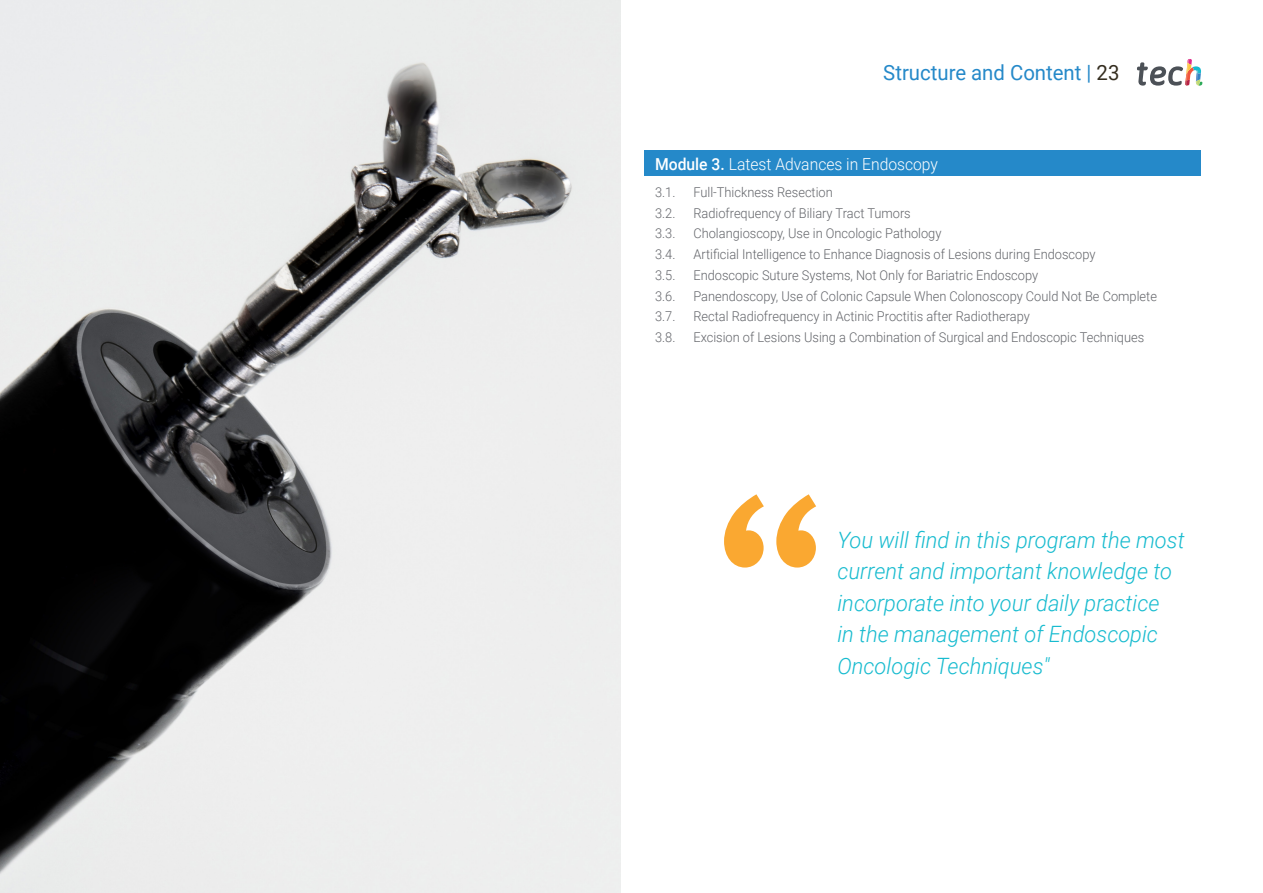
<style>
.page{position:relative;width:1263px;height:893px;background:#fff}
.page>*{position:absolute;margin:0;border:0;box-sizing:border-box;transform-origin:0 0}
.Destacados{font:italic 300 22.5px/31.5px "Roboto";color:#17bbcf}
.Sección___Pag{font:21px "Roboto";color:#2589c9}
.Nombre_módulo{font:300 16.5px "Roboto";color:#fff;scale:.95 1}
.Temario1{font:300 13.5px "Roboto";color:#63656a;scale:.95 1}
.s1{color:#342d1f}
.s2{font-weight:500}
</style>
<div class="page">
<img style="left:0;top:0;width:621px;height:893px">
<svg style="left:1137px;top:59px;width:65px;height:27px"></svg>
<svg style="left:724px;top:494px;width:92px;height:74px"></svg>
<div style="left:644px;top:151px;width:556px;height:25px;background:#2589c9"></div>
<p class="Sección___Pag" style="left:883px;top:57px;width:238px">Structure and Content | <span class="s1">23</span></p>
<p class="Nombre_módulo" style="left:655px;top:152px;width:299px"><span class="s2">Module 3.</span> Latest Advances in Endoscopy</p>
<p class="Temario1" style="left:655px;top:183px;width:23px">3.1.</p>
<p class="Temario1" style="left:693px;top:183px;width:148px">Full-Thickness Resection</p>
<p class="Temario1" style="left:655px;top:203px;width:23px">3.2.</p>
<p class="Temario1" style="left:693px;top:203px;width:230px">Radiofrequency of Biliary Tract Tumors</p>
<p class="Temario1" style="left:655px;top:224px;width:23px">3.3.</p>
<p class="Temario1" style="left:693px;top:224px;width:263px">Cholangioscopy, Use in Oncologic Pathology</p>
<p class="Temario1" style="left:655px;top:245px;width:23px">3.4.</p>
<p class="Temario1" style="left:693px;top:245px;width:425px">Artificial Intelligence to Enhance Diagnosis of Lesions during Endoscopy</p>
<p class="Temario1" style="left:655px;top:266px;width:23px">3.5.</p>
<p class="Temario1" style="left:693px;top:266px;width:364px">Endoscopic Suture Systems, Not Only for Bariatric Endoscopy</p>
<p class="Temario1" style="left:655px;top:286px;width:23px">3.6.</p>
<p class="Temario1" style="left:693px;top:286px;width:489px">Panendoscopy, Use of Colonic Capsule When Colonoscopy Could Not Be Complete</p>
<p class="Temario1" style="left:655px;top:307px;width:23px">3.7.</p>
<p class="Temario1" style="left:693px;top:307px;width:356px">Rectal Radiofrequency in Actinic Proctitis after Radiotherapy</p>
<p class="Temario1" style="left:655px;top:328px;width:23px">3.8.</p>
<p class="Temario1" style="left:693px;top:328px;width:476px">Excision of Lesions Using a Combination of Surgical and Endoscopic Techniques</p>
<p class="Destacados" style="left:837px;top:523px;width:349px">You will find in this program the most current and important knowledge to incorporate into your daily practice<br>in the management of Endoscopic Oncologic Techniques"</p>
</div>
